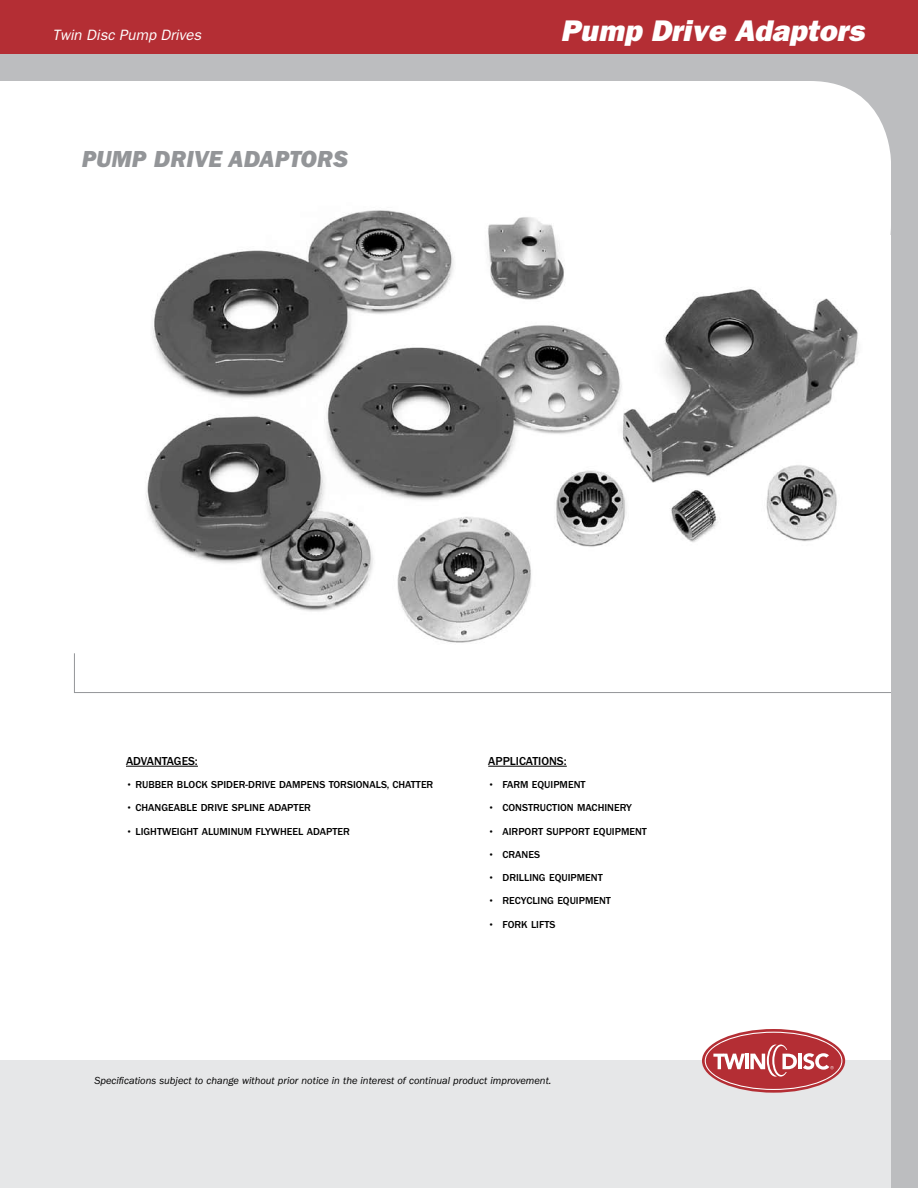
<style>
.page{position:relative;width:918px;height:1188px;background:#fff}
.page>*{position:absolute;margin:0;border:0;box-sizing:border-box;transform-origin:0 0}
.t1{font:italic 800 30px "Franklin Gothic";color:#fff}
.t2{font:italic 800 24px "Franklin Gothic";color:#939598}
.t3{font:italic 15px "Franklin Gothic";color:#fff}
.t4{font:500 12px "Franklin Gothic";color:#000}
.t5{font:500 10.5px "Franklin Gothic";color:#000}
.t6{font:italic 10.5px "Franklin Gothic";color:#000}
</style>
<div class="page">
<div style="left:0;top:1061px;width:918px;height:127px;background:#e6e7e8"></div>
<div style="left:736px;top:74px;width:182px;height:161px;background:#bcbdbf"></div>
<div style="left:0;top:27px;width:918px;height:54px;background:#bcbdbf"></div>
<div style="left:0;top:0;width:918px;height:54px;background:#b42e34"></div>
<div style="left:652px;top:81px;width:239px;height:224px;background:#fff;border-radius:81px"></div>
<div style="left:891px;top:54px;width:27px;height:1134px;background:#bcbdbf"></div>
<img style="left:146px;top:210px;width:713px;height:433px">
<svg style="left:74px;top:653px;width:817px;height:40px"></svg>
<hr style="left:126px;top:766px;width:72px;height:1px;background:#000">
<hr style="left:488px;top:766px;width:79px;height:1px;background:#000">
<svg style="left:702px;top:1029px;width:143px;height:64px"></svg>
<svg style="left:705px;top:1032px;width:137px;height:58px"></svg>
<h3 class="t3" style="left:53px;top:26px;width:150px">Twin Disc Pump Drives</h3>
<h1 class="t1" style="left:560px;top:13px;width:305px">Pump Drive Adaptors</h1>
<h2 class="t2" style="left:82px;top:144px;width:179px">PUMP DRIVE ADAP</h2>
<h2 class="t2" style="left:289px;top:144px;width:60px">TORS</h2>
<p class="t4" style="left:126px;top:754px;width:73px">ADVANTAGES:</p>
<p class="t5" style="left:126px;top:779px;width:308px">• RUBBER BLOCK SPIDER-DRIVE DAMPENS TORSIONALS, CHATTER</p>
<p class="t5" style="left:126px;top:802px;width:185px">• CHANGEABLE DRIVE SPLINE ADAPTER</p>
<p class="t5" style="left:126px;top:825px;width:224px">• LIGHTWEIGHT ALUMINUM FLYWHEEL ADAPTER</p>
<p class="t4" style="left:488px;top:754px;width:80px">APPLICATIONS:</p>
<p class="t5" style="left:488px;top:779px;width:14px">• FAR</p>
<p class="t5" style="left:520px;top:779px;width:67px">M EQUIPMENT</p>
<p class="t5" style="left:488px;top:802px;width:145px">• CONSTRUCTION MACHINERY</p>
<p class="t5" style="left:488px;top:825px;width:160px">• AIRPORT SUPPORT EQUIPMENT</p>
<p class="t5" style="left:488px;top:849px;width:14px">• CRA</p>
<p class="t5" style="left:522px;top:849px;width:20px">NES</p>
<p class="t5" style="left:488px;top:872px;width:15px">• DR</p>
<p class="t5" style="left:516px;top:872px;width:88px">ILLING EQUIPMENT</p>
<p class="t5" style="left:488px;top:895px;width:124px">• RECYCLING EQUIPMENT</p>
<p class="t5" style="left:488px;top:918px;width:69px">• FORK LIFTS</p>
<p class="t6" style="left:94px;top:1074px;width:459px">Specifications subject to change without prior notice in the interest of continual product improvement.</p>
</div>
